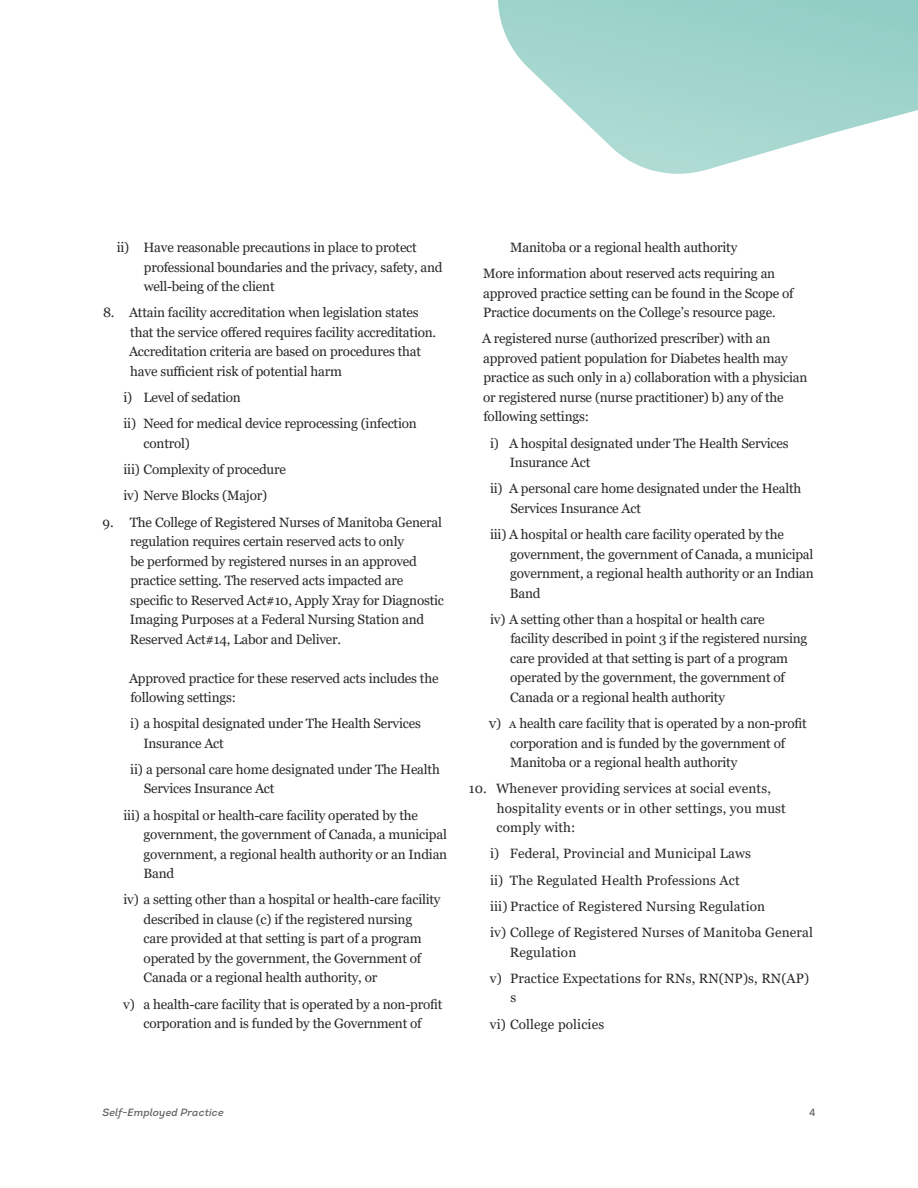
<style>
.page{position:relative;width:918px;height:1188px;background:#fff}
.page>*{position:absolute;margin:0;border:0;box-sizing:border-box;transform-origin:0 0}
.t1{font:13.5px/19.5px "Georgia";letter-spacing:-.015em;color:#292829}
.t2{font:13.5px/26.2px "Georgia";letter-spacing:.01em;color:#292829}
.t3{font:italic 10.5px "Intro";letter-spacing:.01em;color:#636466}
.t4{font:10.5px "Intro";color:#636466}
</style>
<div class="page">
<svg style="left:498px;top:0;width:420px;height:174px;fill:#a3d5ce"></svg>
<p class="t1" style="left:144px;top:238px;width:301px;text-indent:-27px">ii) Have reasonable precautions in place to protect professional boundaries and the privacy, safety, and well-being of the client</p>
<p class="t1" style="left:129px;top:303px;width:309px;text-indent:-26px">8. Attain facility accreditation when legislation states that the service offered requires facility accreditation.<br>Accreditation criteria are based on procedures that have sufficient risk of potential harm</p>
<p class="t1" style="left:124px;top:385px;width:295px;line-height:26.2px">i) Level of sedation<br>ii) Need for medical device reprocessing (infection</p>
<p class="t1" style="left:124px;top:430px;width:164px;line-height:26.2px;text-indent:20px">control)<br>iii) Complexity of procedure iv) Nerve Blocks (Major)</p>
<p class="t1" style="left:130px;top:512px;width:316px;text-indent:-27px">9. The College of Registered Nurses of Manitoba General regulation requires certain reserved acts to only<br>be performed by registered nurses in an approved practice setting. The reserved acts impacted are specific to Reserved Act#10, Apply Xray for Diagnostic Imaging Purposes at a Federal Nursing Station and Reserved Act#14, Labor and Deliver.</p>
<p class="t1" style="left:129px;top:668px;width:311px">Approved practice for these reserved acts includes the following settings:</p>
<p class="t1" style="left:143px;top:714px;width:279px;text-indent:-13px">i) a hospital designated under The Health Services<br>Insurance Act</p>
<p class="t1" style="left:144px;top:760px;width:298px;text-indent:-14px">ii) a personal care home designated under The Health<br>Services Insurance Act</p>
<p class="t1" style="left:143px;top:806px;width:305px;text-indent:-20px">iii) a hospital or health-care facility operated by the government, the government of Canada, a municipal government, a regional health authority or an Indian Band</p>
<p class="t1" style="left:144px;top:890px;width:299px;text-indent:-20px">iv) a setting other than a hospital or health-care facility described in clause (c) if the registered nursing<br>care provided at that setting is part of a program operated by the government, the Government of Canada or a regional health authority, or</p>
<p class="t1" style="left:123px;top:995px;width:321px;text-align:center">v) a health-care facility that is operated by a non-profit corporation and is funded by the Government of</p>
<p class="t1" style="left:483px;top:234px;width:294px;line-height:26.2px;text-indent:27px">Manitoba or a regional health authority<br>More information about reserved acts requiring an</p>
<p class="t1" style="left:483px;top:284px;width:312px">approved practice setting can be found in the Scope of<br>Practice documents on the College’s resource page.</p>
<p class="t1" style="left:482px;top:329px;width:327px">A registered nurse (authorized prescriber) with an approved patient population for Diabetes health may practice as such only in a) collaboration with a physician or registered nurse (nurse practitioner) b) any of the following settings:</p>
<p class="t1" style="left:510px;top:433px;width:280px;text-indent:-20px">i) A hospital designated under The Health Services<br>Insurance Act</p>
<p class="t1" style="left:510px;top:479px;width:292px;text-indent:-20px">ii) A personal care home designated under the Health<br>Services Insurance Act</p>
<p class="t1" style="left:510px;top:525px;width:305px;text-indent:-20px">iii) A hospital or health care facility operated by the government, the government of Canada, a municipal government, a regional health authority or an Indian Band</p>
<p class="t1" style="left:510px;top:610px;width:299px;text-indent:-20px">iv) A setting other than a hospital or health care<br>facility described in point 3 if the registered nursing care provided at that setting is part of a program operated by the government, the government of Canada or a regional health authority</p>
<p class="t1" style="left:510px;top:714px;width:298px;text-indent:-21px">v) a health care facility that is operated by a non-profit corporation and is funded by the government of<br>Manitoba or a regional health authority</p>
<p class="t2" style="left:497px;top:779px;width:291px;line-height:19.5px;text-indent:-28px">10. Whenever providing services at social events, hospitality events or in other settings, you must comply with:</p>
<p class="t2" style="left:490px;top:841px;width:324px">i) Federal, Provincial and Municipal Laws<br>ii) The Regulated Health Professions Act<br>iii) Practice of Registered Nursing Regulation<br>iv) College of Registered Nurses of Manitoba General</p>
<p class="t2" style="left:490px;top:939px;width:321px;text-indent:20px">Regulation<br>v) Practice Expectations for RNs, RN(NP)s, RN(AP)</p>
<p class="t2" style="left:490px;top:985px;width:116px;text-indent:21px">s<br>vi) College policies</p>
<p class="t3" style="left:103px;top:1106px;width:123px">Self-Employed Practice</p>
<p class="t4" style="left:809px;top:1106px;width:8px">4</p>
</div>
